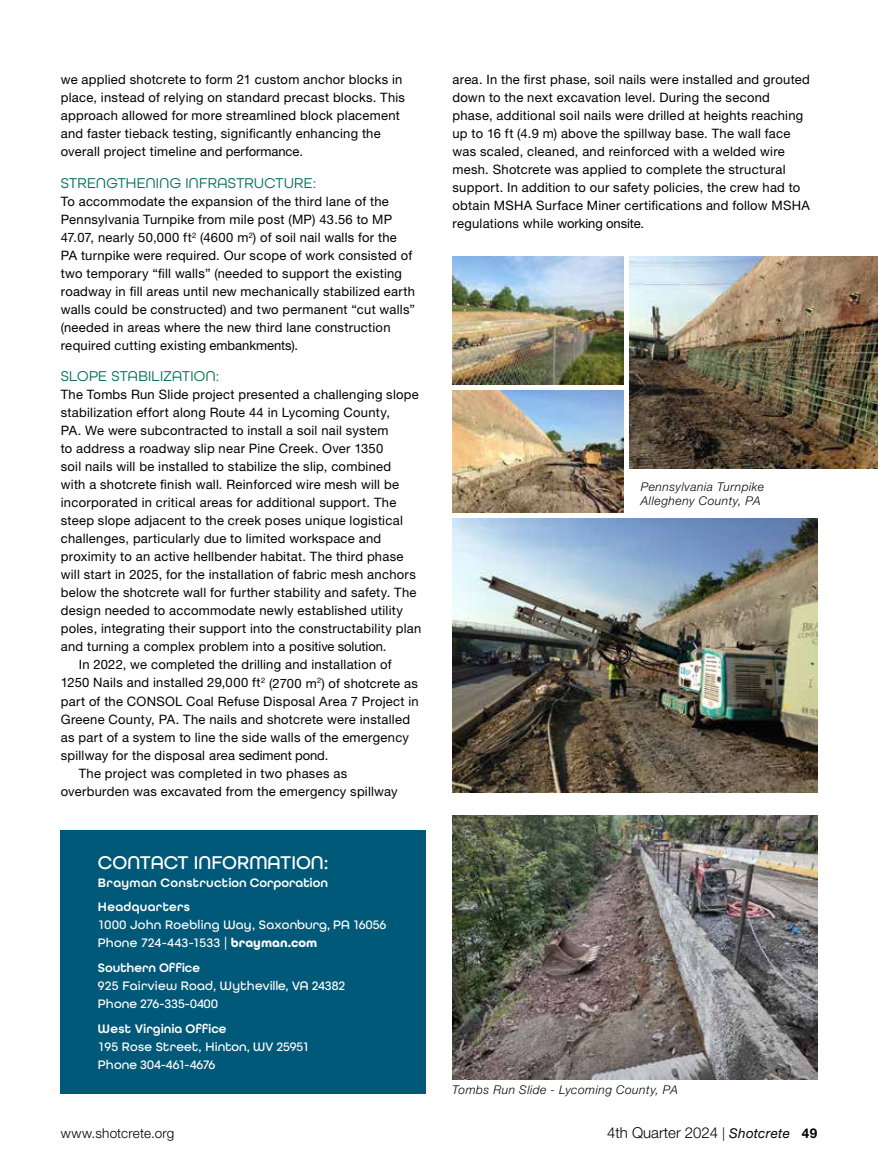
<style>
.page{position:relative;width:878px;height:1175px;background:#fff}
.page>*{position:absolute;margin:0;border:0;box-sizing:border-box;transform-origin:0 0}
.t1{font:500 19.5px "All Round Gothic";color:#fff}
.t2{font:15px "All Round Gothic";letter-spacing:.015em;color:#006f51}
.t3{font:300 15px "Helvetica Neue LT Std";color:#000}
.t4{font:300 13.5px "Helvetica Neue LT Std";letter-spacing:.015em;color:#000}
.t5{font:12.9px/18px "Helvetica Neue LT Std";letter-spacing:.02em;color:#000}
.t6{font:500 12.9px/18px "All Round Gothic";letter-spacing:.01em;color:#fff}
.t7{font:600 12.9px/24.8px "All Round Gothic";letter-spacing:.005em;color:#fff}
.t8{font:italic 300 12px/14.4px "Helvetica Neue LT Std";letter-spacing:.045em;color:#000}
.s1{font-weight:700}
.s2{font-size:13.5px}
.s3{font-weight:400;font-style:italic;font-size:13.5px}
.s4{font-weight:700;font-size:13.5px}
</style>
<div class="page">
<div style="left:61px;top:830px;width:365px;height:264px;background:#005978"></div>
<img style="left:452px;top:815px;width:365px;height:264px">
<img style="left:452px;top:256px;width:171px;height:129px">
<img style="left:629px;top:256px;width:249px;height:212px">
<img style="left:452px;top:391px;width:171px;height:121px">
<img style="left:452px;top:518px;width:365px;height:274px">
<p class="t5" style="left:61px;top:70px;width:346px">we applied shotcrete to form 21 custom anchor blocks in place, instead of relying on standard precast blocks. This approach allowed for more streamlined block placement and faster tieback testing, significantly enhancing the overall project timeline and performance.</p>
<p class="t2" style="left:61px;top:174px;width:257px">STRENGTHENING INFRASTRUCTURE:</p>
<p class="t5" style="left:61px;top:192px;width:356px">To accommodate the expansion of the third lane of the Pennsylvania Turnpike from mile post (MP) 43.56 to MP 47.07, nearly 50,000 ft<sup>2</sup> (4600 m<sup>2</sup>) of soil nail walls for the PA turnpike were required. Our scope of work consisted of two temporary “fill walls” (needed to support the existing roadway in fill areas until new mechanically stabilized earth walls could be constructed) and two permanent “cut walls” (needed in areas where the new third lane construction required cutting existing embankments).</p>
<p class="t2" style="left:61px;top:367px;width:160px">SLOPE STABILIZATION:</p>
<p class="t5" style="left:61px;top:385px;width:359px">The Tombs Run Slide project presented a challenging slope</p>
<p class="t5" style="left:61px;top:403px;width:331px">stabilization effort along Route 44 in Lycoming County,</p>
<p class="t5" style="left:61px;top:421px;width:329px">PA. We were subcontracted to install a soil nail system</p>
<p class="t5" style="left:61px;top:439px;width:324px">to address a roadway slip near Pine Creek. Over 1350</p>
<p class="t5" style="left:61px;top:457px;width:332px">soil nails will be installed to stabilize the slip, combined</p>
<p class="t5" style="left:61px;top:475px;width:340px">with a shotcrete finish wall. Reinforced wire mesh will be</p>
<p class="t5" style="left:61px;top:493px;width:337px">incorporated in critical areas for additional support. The</p>
<p class="t5" style="left:61px;top:511px;width:343px">steep slope adjacent to the creek poses unique logistical</p>
<p class="t5" style="left:61px;top:529px;width:322px">challenges, particularly due to limited workspace and</p>
<p class="t5" style="left:61px;top:547px;width:344px">proximity to an active hellbender habitat. The third phase</p>
<p class="t5" style="left:61px;top:565px;width:356px">will start in 2025, for the installation of fabric mesh anchors</p>
<p class="t5" style="left:61px;top:583px;width:357px">below the shotcrete wall for further stability and safety. The</p>
<p class="t5" style="left:61px;top:601px;width:343px">design needed to accommodate newly established utility</p>
<p class="t5" style="left:61px;top:619px;width:362px">poles, integrating their support into the constructability plan</p>
<p class="t5" style="left:61px;top:637px;width:327px">and turning a complex problem into a positive solution.</p>
<p class="t5" style="left:79px;top:655px;width:314px">In 2022, we completed the drilling and installation of</p>
<p class="t5" style="left:61px;top:673px;width:358px">1250 Nails and installed 29,000 ft<sup>2</sup> (2700 m<sup>2</sup>) of shotcrete as</p>
<p class="t5" style="left:61px;top:691px;width:359px">part of the CONSOL Coal Refuse Disposal Area 7 Project in</p>
<p class="t5" style="left:61px;top:709px;width:351px">Greene County, PA. The nails and shotcrete were installed</p>
<p class="t5" style="left:61px;top:727px;width:350px">as part of a system to line the side walls of the emergency</p>
<p class="t5" style="left:61px;top:745px;width:269px">spillway for the disposal area sediment pond.</p>
<p class="t5" style="left:79px;top:763px;width:270px">The project was completed in two phases as</p>
<p class="t5" style="left:61px;top:781px;width:338px">overburden was excavated from the emergency spillway</p>
<h1 class="t1" style="left:98px;top:850px;width:232px">CONTACT INFORMATION:</h1>
<p class="t7" style="left:98px;top:870px;width:231px">Brayman Construction Corporation<br>Headquarters</p>
<p class="t6" style="left:98px;top:916px;width:290px">1000 John Roebling Way, Saxonburg, PA 16056<br>Phone 724-443-1533 | <span class="s1">brayman.com</span></p>
<p class="t7" style="left:98px;top:955px;width:104px">Southern Office</p>
<p class="t6" style="left:98px;top:976px;width:249px">925 Fairview Road, Wytheville, VA 24382<br>Phone 276-335-0400</p>
<p class="t7" style="left:98px;top:1016px;width:130px">West Virginia Office</p>
<p class="t6" style="left:98px;top:1037px;width:213px">195 Rose Street, Hinton, WV 25951<br>Phone 304-461-4676</p>
<p class="t5" style="left:452px;top:70px;width:359px">area. In the first phase, soil nails were installed and grouted down to the next excavation level. During the second phase, additional soil nails were drilled at heights reaching up to 16 ft (4.9 m) above the spillway base. The wall face was scaled, cleaned, and reinforced with a welded wire mesh. Shotcrete was applied to complete the structural support. In addition to our safety policies, the crew had to obtain MSHA Surface Miner certifications and follow MSHA regulations while working onsite.</p>
<p class="t8" style="left:640px;top:479px;width:125px">Pennsylvania Turnpike<br>Allegheny County, PA</p>
<p class="t8" style="left:452px;top:1082px;width:227px">Tombs Run Slide - Lycoming County, PA</p>
<p class="t4" style="left:61px;top:1125px;width:115px">www.shotcrete.org</p>
<p class="t3" style="left:607px;top:1123px;width:212px">4th Quarter 2024 <span class="s2">|</span> <span class="s3">Shotcrete</span> <span class="s4">49</span></p>
</div>
